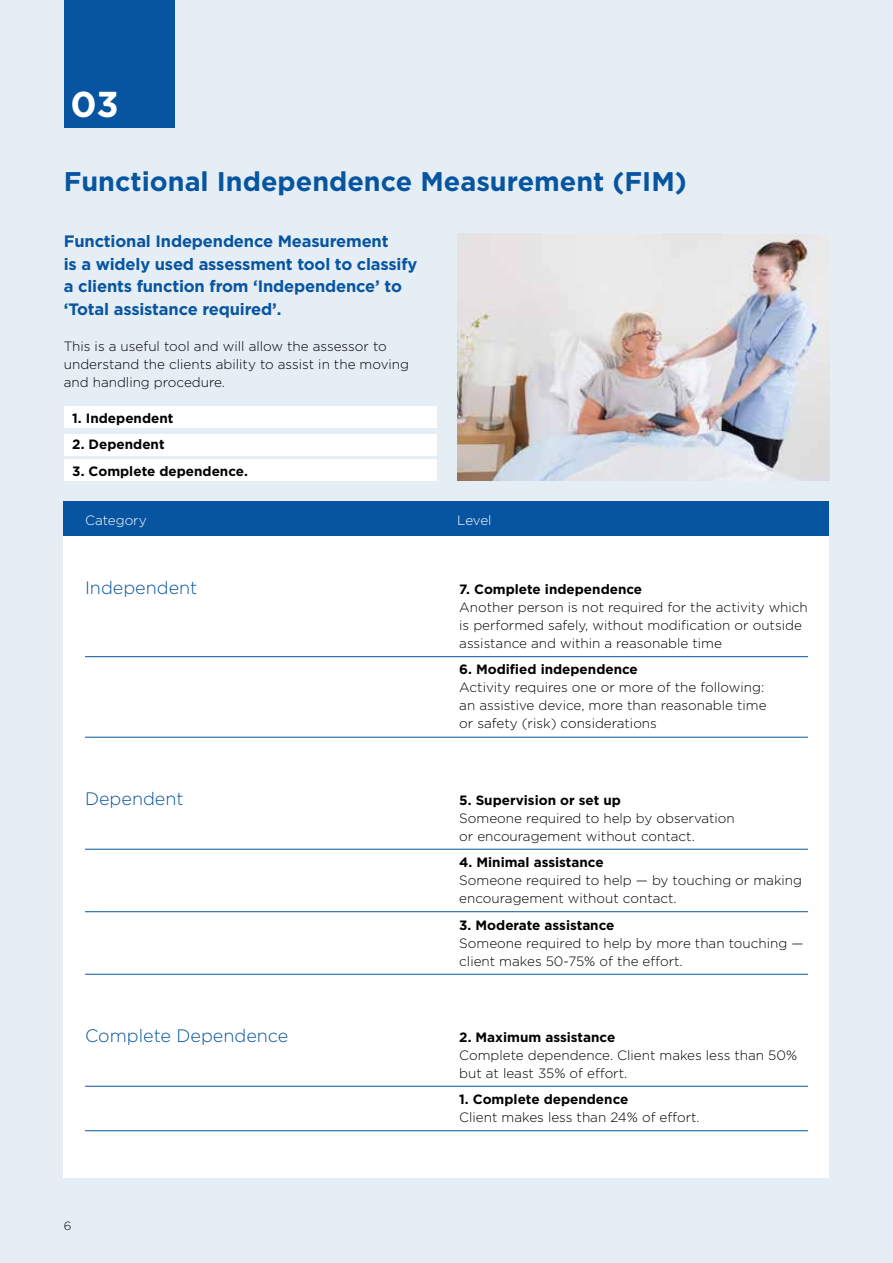
<style>
.page{position:relative;width:893px;height:1263px;background:#e6eef5}
.page>*{position:absolute;margin:0;border:0;box-sizing:border-box;transform-origin:0 0}
.t1{font:700 36px "Gotham";color:#fff}
.t2{font:700 27px "Gotham";color:#0755a0}
.t3{font:300 18px "Gotham";color:#0755a0}
.t4{font:700 16.5px/22.5px "Gotham";letter-spacing:-.01em;color:#0755a0}
.t5{font:300 13.5px/18px "Gotham";color:#000}
.t6{font:700 13.5px "Gotham";color:#000}
.t7{font:300 13.5px "Gotham";color:#fff}
.t8{font:300 12px "Gotham";color:#000}
</style>
<div class="page">
<div style="left:64px;top:0;width:110px;height:128px;background:#0755a0"></div>
<div style="left:64px;top:407px;width:372px;height:21px;background:#fff"></div>
<div style="left:64px;top:434px;width:372px;height:21px;background:#fff"></div>
<div style="left:64px;top:460px;width:372px;height:21px;background:#fff"></div>
<div style="left:64px;top:502px;width:765px;height:676px;background:#fff"></div>
<img style="left:457px;top:234px;width:372px;height:246px">
<div style="left:64px;top:502px;width:765px;height:34px;background:#0755a0"></div>
<hr style="left:85px;top:656px;width:723px;height:1px;background:#0755a0">
<hr style="left:85px;top:737px;width:723px;height:1px;background:#0755a0">
<hr style="left:85px;top:849px;width:723px;height:1px;background:#0755a0">
<hr style="left:85px;top:911px;width:723px;height:1px;background:#0755a0">
<hr style="left:85px;top:974px;width:723px;height:1px;background:#0755a0">
<hr style="left:85px;top:1086px;width:723px;height:1px;background:#0755a0">
<hr style="left:85px;top:1130px;width:723px;height:1px;background:#0755a0">
<h1 class="t1" style="left:71px;top:80px;width:50px">03</h1>
<h2 class="t2" style="left:64px;top:164px;width:624px">Functional Independence Measurement (FIM)</h2>
<p class="t4" style="left:64px;top:230px;width:355px">Functional Independence Measurement<br>is a widely used assessment tool to classify a clients function from ‘Independence’ to ‘Total assistance required’.</p>
<p class="t5" style="left:64px;top:336px;width:347px">This is a useful tool and will allow the assessor to understand the clients ability to assist in the moving and handling procedure.</p>
<p class="t6" style="left:72px;top:409px;width:103px">1. Independent</p>
<p class="t6" style="left:72px;top:435px;width:94px">2. Dependent</p>
<p class="t6" style="left:72px;top:462px;width:177px">3. Complete dependence.</p>
<p class="t7" style="left:85px;top:512px;width:63px">Category</p>
<p class="t7" style="left:457px;top:512px;width:36px">Level</p>
<h3 class="t3" style="left:85px;top:576px;width:114px">Independent</h3>
<p class="t6" style="left:459px;top:580px;width:184px">7. Complete independence</p>
<p class="t5" style="left:459px;top:598px;width:350px">Another person is not required for the activity which is performed safely, without modification or outside assistance and within a reasonable time</p>
<p class="t6" style="left:459px;top:661px;width:180px">6. Modified independence</p>
<p class="t5" style="left:459px;top:678px;width:309px">Activity requires one or more of the following: an assistive device, more than reasonable time or safety (risk) considerations</p>
<h3 class="t3" style="left:85px;top:787px;width:100px">Dependent</h3>
<p class="t6" style="left:459px;top:791px;width:163px">5. Supervision or set up</p>
<p class="t5" style="left:459px;top:808px;width:277px">Someone required to help by observation or encouragement without contact.</p>
<p class="t6" style="left:459px;top:853px;width:146px">4. Minimal assistance</p>
<p class="t5" style="left:459px;top:871px;width:344px">Someone required to help — by touching or making encouragement without contact.</p>
<p class="t6" style="left:459px;top:916px;width:157px">3. Moderate assistance</p>
<p class="t5" style="left:459px;top:933px;width:346px">Someone required to help by more than touching — client makes 50-75% of the effort.</p>
<h3 class="t3" style="left:85px;top:1024px;width:205px">Complete Dependence</h3>
<p class="t6" style="left:459px;top:1028px;width:158px">2. Maximum assistance</p>
<p class="t5" style="left:459px;top:1045px;width:339px">Complete dependence. Client makes less than 50% but at least 35% of effort.</p>
<p class="t6" style="left:459px;top:1090px;width:171px">1. Complete dependence</p>
<p class="t5" style="left:459px;top:1108px;width:242px">Client makes less than 24% of effort.</p>
<p class="t8" style="left:64px;top:1218px;width:9px">6</p>
</div>
